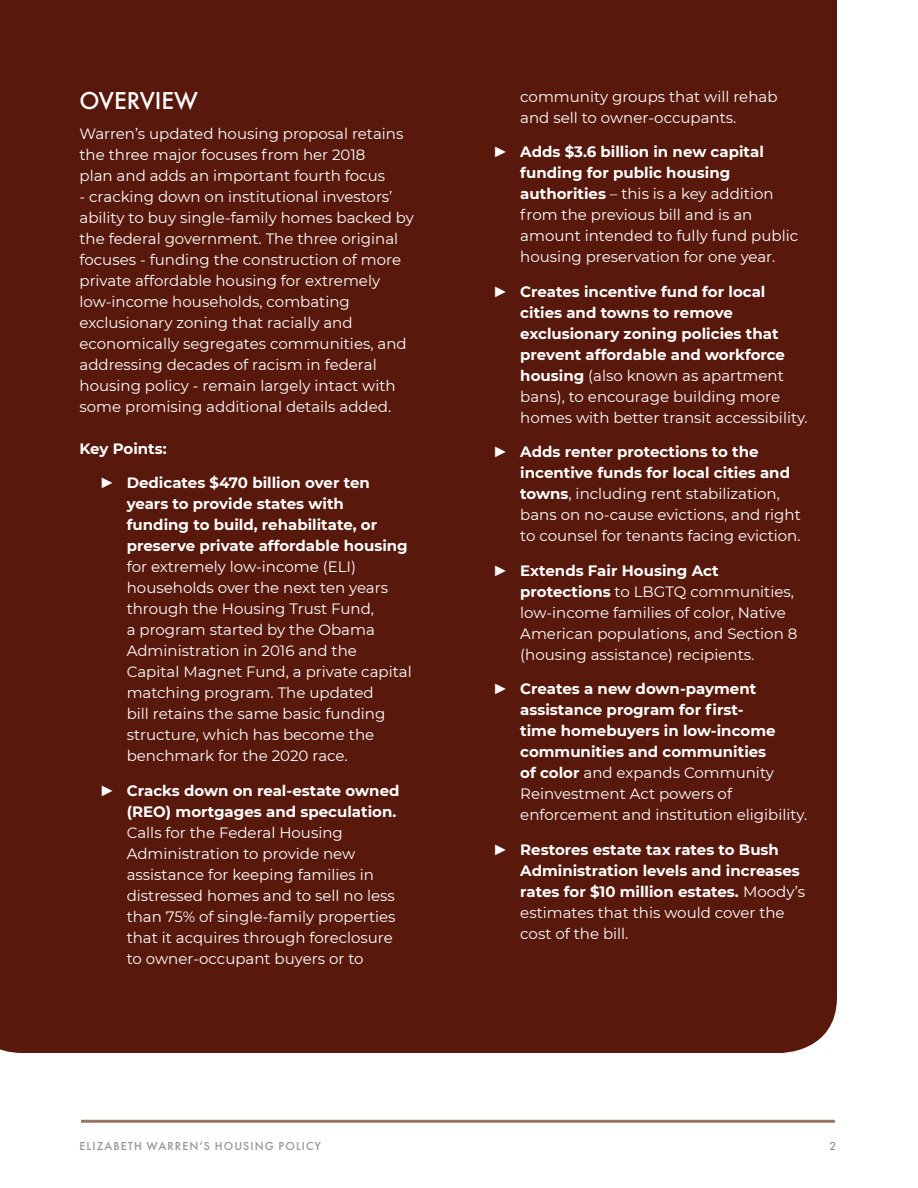
<style>
.page{position:relative;width:918px;height:1188px;background:#fff}
.page>*{position:absolute;margin:0;border:0;box-sizing:border-box;transform-origin:0 0}
.Heading_1{font:500 22.5px "Futura";color:#fff}
.t1{font:15px/21px "Montserrat";color:#fff}
.t2{font:700 15px/21px "Montserrat";color:#fff}
.Heading_1-2{font:500 12px "Futura PT";letter-spacing:.09em;color:#939598}
.s1{font-family:"Arial";font-weight:700}
.s2{font-weight:700}
.s3{font-family:"Arial"}
.s4{font-weight:400}
</style>
<div class="page">
<div style="left:0;top:0;width:837px;height:1053px;background:#58180b"></div>
<hr style="left:81px;top:1120px;width:754px;height:3px;background:#9c7463">
<p class="Heading_1" style="left:80px;top:85px;width:120px">OVERVIEW</p>
<p class="t1" style="left:80px;top:122px;width:325px">Warren’s updated housing proposal retains the three major focuses from her 2018<br>plan and adds an important fourth focus</p>
<p class="t1" style="left:80px;top:185px;width:336px">- cracking down on institutional investors’ ability to buy single-family homes backed by the federal government. The three original focuses - funding the construction of more private affordable housing for extremely low-income households, combating exclusionary zoning that racially and economically segregates communities, and addressing decades of racism in federal housing policy - remain largely intact with some promising additional details added.</p>
<p class="t2" style="left:80px;top:437px;width:89px">Key Points:</p>
<p class="t1" style="left:127px;top:472px;width:287px;text-indent:-27px"><span class="s1">►</span> <span class="s2">Dedicates $470 billion over ten years to provide states with<br>funding to build, rehabilitate, or preserve private affordable housing </span>for extremely low-income (ELI) households over the next ten years through the Housing Trust Fund,<br>a program started by the Obama<br>Administration in 2016 and the<br>Capital Magnet Fund, a private capital matching program. The updated<br>bill retains the same basic funding structure, which has become the benchmark for the 2020 race.</p>
<p class="t1" style="left:127px;top:779px;width:274px;text-indent:-27px"><span class="s1">►</span> <span class="s2">Cracks down on real-estate owned (REO) mortgages and speculation.<br></span>Calls for the Federal Housing Administration to provide new assistance for keeping families in distressed homes and to sell no less than 75% of single-family properties that it acquires through foreclosure to owner-occupant buyers or to</p>
<p class="t1" style="left:520px;top:85px;width:259px">community groups that will rehab and sell to owner-occupants.</p>
<p class="t1" style="left:520px;top:141px;width:279px;text-indent:-27px"><span class="s1">►</span> <span class="s2">Adds $3.6 billion in new capital funding for public housing authorities</span> – this is a key addition from the previous bill and is an amount intended to fully fund public housing preservation for one year.</p>
<p class="t2" style="left:520px;top:280px;width:289px;text-indent:-27px"><span class="s3">►</span> Creates incentive fund for local cities and towns to remove exclusionary zoning policies that prevent affordable and workforce housing <span class="s4">(also known as apartment bans), to encourage building more homes with better transit accessibility.</span></p>
<p class="t1" style="left:520px;top:441px;width:282px;text-indent:-27px"><span class="s1">►</span> <span class="s2">Adds renter protections to the incentive funds for local cities and towns</span>, including rent stabilization, bans on no-cause evictions, and right to counsel for tenants facing eviction.</p>
<p class="t1" style="left:520px;top:559px;width:279px;text-indent:-27px"><span class="s1">►</span> <span class="s2">Extends Fair Housing Act protections</span> to LBGTQ communities, low-income families of color, Native American populations, and Section 8 (housing assistance) recipients.</p>
<p class="t2" style="left:520px;top:677px;width:288px;text-indent:-27px"><span class="s3">►</span> Creates a new down-payment assistance program for first-<br>time homebuyers in low-income communities and communities<br>of color <span class="s4">and expands Community<br>Reinvestment Act powers of enforcement and institution eligibility.</span></p>
<p class="t2" style="left:520px;top:838px;width:286px;text-indent:-27px"><span class="s3">►</span> Restores estate tax rates to Bush<br>Administration levels and increases rates for $10 million estates. <span class="s4">Moody’s estimates that this would cover the cost of the bill.</span></p>
<p class="Heading_1-2" style="left:80px;top:1139px;width:243px">ELIZABETH WARREN’S HOUSING POLICY</p>
<p class="Heading_1-2" style="left:830px;top:1139px;width:8px">2</p>
</div>
